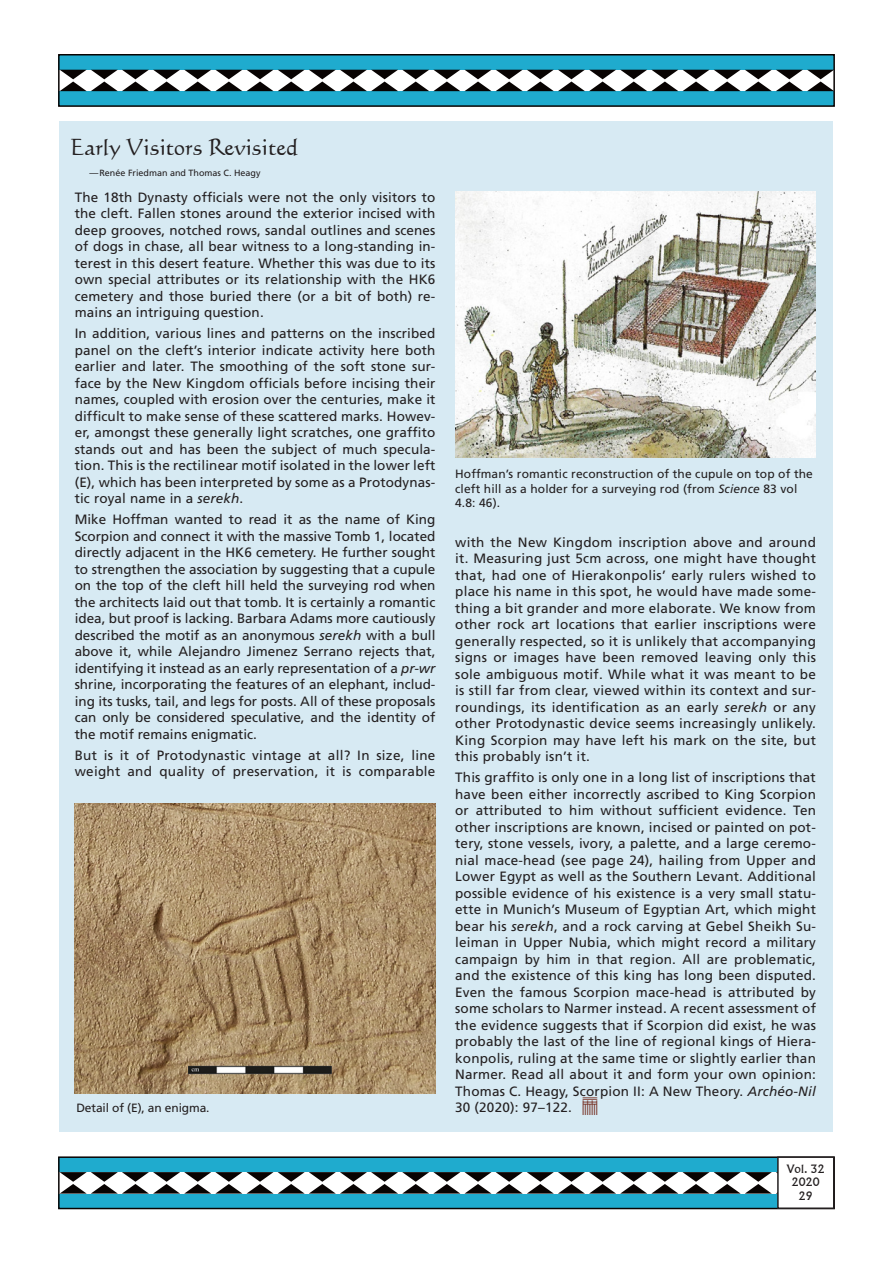
<style>
.page{position:relative;width:893px;height:1263px;background:#fff}
.page>*{position:absolute;margin:0;border:0;box-sizing:border-box;transform-origin:0 0}
.t1{font:22.5px "Calligraphic 421 BT Roman B";color:#231f20}
.t2{font:13.5px/16.5px "Frutiger";letter-spacing:.015em;color:#231f20;text-align:justify}
.t3{font:12px/14.4px "Frutiger";letter-spacing:.01em;color:#231f20}
.t4{font:12px "Frutiger";letter-spacing:-.01em;color:#231f20}
.t5{font:11.25px/13.5px "Flareserif 821 BT";color:#231f20;text-align:center}
.t6{font:9px "Frutiger";color:#231f20}
.s1{font-style:italic}
.s2{font-family:"Hieroglyph F";font-size:19.5px;color:#763124}
</style>
<div class="page">
<div style="left:59px;top:1157px;width:775px;height:15px;background:#1fabce"></div>
<div style="left:59px;top:1193px;width:775px;height:15px;background:#1fabce"></div>
<svg style="left:61px;top:1172px;width:716px;height:21px"></svg>
<div style="left:58px;top:1156px;width:777px;height:53px;border:2px solid #080302"></div>
<div style="left:778px;top:1157px;width:56px;height:51px;background:#fff"></div>
<div style="left:777px;top:1156px;width:57px;height:53px;border:2px solid #231f20"></div>
<div style="left:59px;top:55px;width:775px;height:15px;background:#1fabce"></div>
<div style="left:59px;top:91px;width:775px;height:15px;background:#1fabce"></div>
<svg style="left:61px;top:70px;width:771px;height:21px"></svg>
<div style="left:58px;top:54px;width:777px;height:53px;border:2px solid #080302"></div>
<div style="left:59px;top:122px;width:774px;height:1009px;background:#d7eaf3"></div>
<img style="left:455px;top:191px;width:361px;height:267px">
<img style="left:75px;top:804px;width:360px;height:289px">
<h1 class="t1" style="left:70px;top:132px;width:229px">Early Visitors Revisited</h1>
<p class="t6" style="left:89px;top:168px;width:173px">—Renée Friedman and Thomas C. Heagy</p>
<p class="t2" style="left:75px;top:189px;width:362px">The 18th Dynasty officials were not the only visitors to the cleft. Fallen stones around the exterior incised with deep grooves, notched rows, sandal outlines and scenes of dogs in chase, all bear witness to a long-standing in&shy;terest in this desert feature. Whether this was due to its own special attributes or its relationship with the HK6 cemetery and those buried there (or a bit of both) re&shy;mains an intriguing question.</p>
<p class="t2" style="left:75px;top:325px;width:362px">In addition, various lines and patterns on the inscribed panel on the cleft’s interior indicate activity here both earlier and later. The smoothing of the soft stone sur&shy;face by the New Kingdom officials before incising their names, coupled with erosion over the centuries, make it difficult to make sense of these scattered marks. Howev&shy;er, amongst these generally light scratches, one graffito stands out and has been the subject of much specula&shy;tion. This is the rectilinear motif isolated in the lower left (E), which has been interpreted by some as a Protodynas&shy;tic royal name in a <span class="s1">serekh</span>.</p>
<p class="t2" style="left:75px;top:511px;width:362px">Mike Hoffman wanted to read it as the name of King Scorpion and connect it with the massive Tomb 1, located directly adjacent in the HK6 cemetery. He further sought to strengthen the association by suggesting that a cupule on the top of the cleft hill held the surveying rod when the architects laid out that tomb. It is certainly a romantic idea, but proof is lacking. Barbara Adams more cautiously described the motif as an anonymous <span class="s1">serekh</span> with a bull above it, while Alejandro Jimenez Serrano rejects that, identifying it instead as an early representation of a <span class="s1">pr-wr </span>shrine, incorporating the features of an elephant, includ&shy;ing its tusks, tail, and legs for posts. All of these proposals can only be considered speculative, and the identity of the motif remains enigmatic.</p>
<p class="t2" style="left:75px;top:747px;width:362px">But is it of Protodynastic vintage at all? In size, line weight and quality of preservation, it is comparable</p>
<p class="t4" style="left:76px;top:1100px;width:135px">Detail of (E), an enigma.</p>
<p class="t3" style="left:455px;top:467px;width:359px">Hoffman’s romantic reconstruction of the cupule on top of the cleft hill as a holder for a surveying rod (from <span class="s1">Science</span> 83 vol<br>4.8: 46).</p>
<p class="t2" style="left:455px;top:533px;width:362px">with the New Kingdom inscription above and around it. Measuring just 5cm across, one might have thought that, had one of Hierakonpolis’ early rulers wished to place his name in this spot, he would have made some&shy;thing a bit grander and more elaborate. We know from other rock art locations that earlier inscriptions were generally respected, so it is unlikely that accompanying signs or images have been removed leaving only this sole ambiguous motif. While what it was meant to be is still far from clear, viewed within its context and sur&shy;roundings, its identification as an early <span class="s1">serekh</span> or any other Protodynastic device seems increasingly unlikely.<br>King Scorpion may have left his mark on the site, but this probably isn’t it.</p>
<p class="t2" style="left:455px;top:769px;width:362px">This graffito is only one in a long list of inscriptions that have been either incorrectly ascribed to King Scorpion or attributed to him without sufficient evidence. Ten other inscriptions are known, incised or painted on pot&shy;tery, stone vessels, ivory, a palette, and a large ceremo&shy;nial mace-head (see page 24), hailing from Upper and Lower Egypt as well as the Southern Levant. Additional possible evidence of his existence is a very small statu&shy;ette in Munich’s Museum of Egyptian Art, which might bear his <span class="s1">serekh</span>, and a rock carving at Gebel Sheikh Su&shy;leiman in Upper Nubia, which might record a military campaign by him in that region. All are problematic, and the existence of this king has long been disputed.<br>Even the famous Scorpion mace-head is attributed by some scholars to Narmer instead. A recent assessment of the evidence suggests that if Scorpion did exist, he was probably the last of the line of regional kings of Hiera&shy;konpolis, ruling at the same time or slightly earlier than Narmer. Read all about it and form your own opinion:<br>Thomas C. Heagy, Scorpion II: A New Theory. <span class="s1">Archéo-Nil </span>30 (2020): 97–122. <span class="s2">W</span></p>
<p class="t5" style="left:787px;top:1162px;width:39px">Vol. 32<br>2020<br>29</p>
</div>
